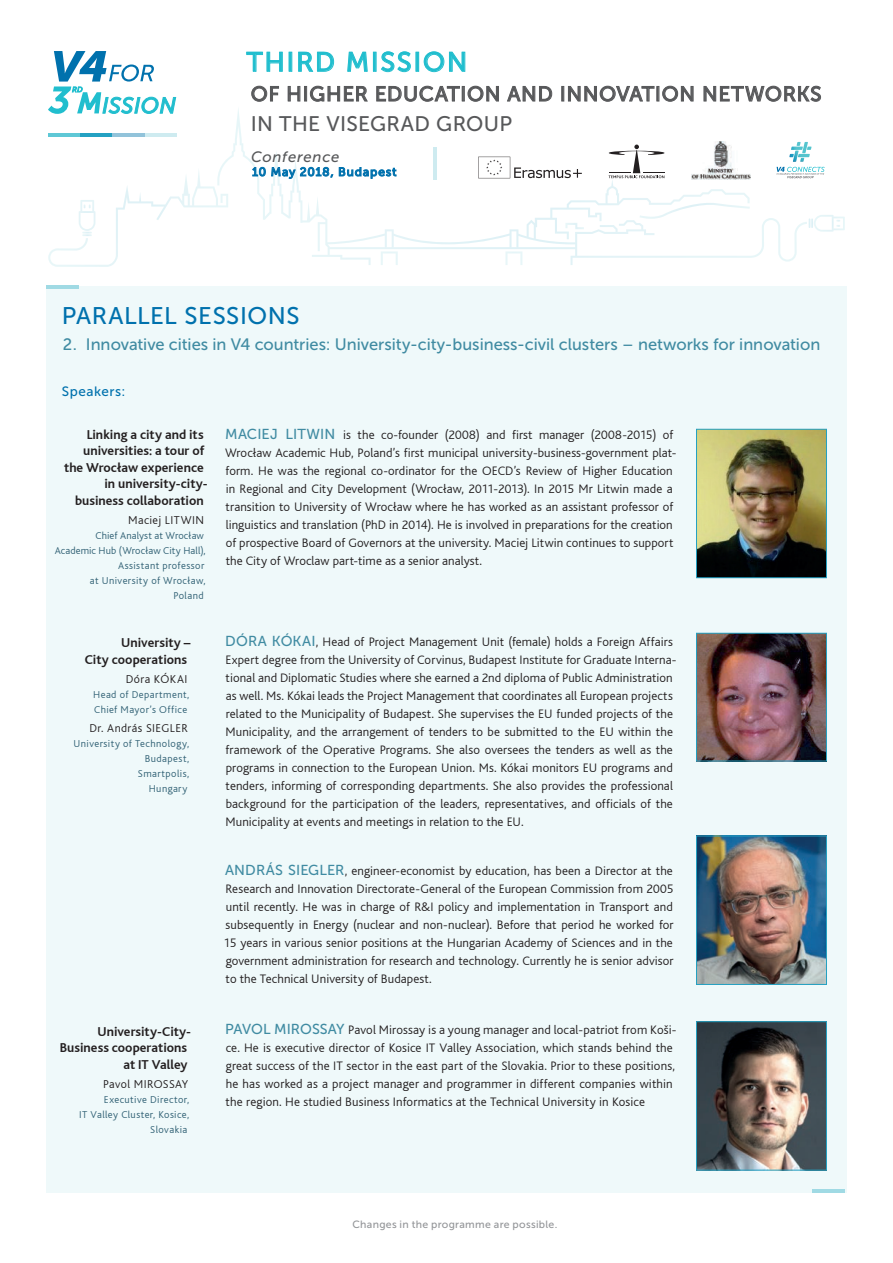
<style>
.page{position:relative;width:893px;height:1263px;background:#fff}
.page>*{position:absolute;margin:0;border:0;box-sizing:border-box;transform-origin:0 0}
.t1{font:27px "Museo Sans 500";letter-spacing:.06em;color:#21bece}
.t2{font:24px "Museo Sans 500";letter-spacing:.025em;color:#0071ad}
.t3{font:21px "Museo Sans 500";letter-spacing:.015em;color:#57585a}
.t4{font:20.7px "Museo Sans 500";letter-spacing:.035em;color:#57585a}
.t5{font:16.5px "Museo Sans 500";color:#408ba2}
.t6{font:italic 15px "Museo Sans 500";letter-spacing:.05em;color:#57585a}
.t7{font:13.5px/16.5px "Bliss Bold HU";color:#231f20;text-align:right}
.t8{font:13.5px "Museo Sans 500";letter-spacing:.04em;color:#0071ad}
.t9{font:300 12.9px/18px "Bliss CE";letter-spacing:.005em;color:#231f20}
.t10{font:300 12px "Bliss CE";letter-spacing:.04em;color:#231f20}
.t11{font:12px "Museo Sans 500";letter-spacing:.075em;color:#0071ad}
.t12{font:300 10.5px/15px "Bliss CE";letter-spacing:.04em;color:#306074;text-align:right}
.t13{font:10.5px "Museo Sans 500";letter-spacing:.03em;color:#939598}
.s1{font-family:"Museo Sans 500";font-weight:400;font-size:14.4px;color:#408ba2}
</style>
<div class="page">
<div style="left:46px;top:286px;width:800px;height:906px;background:#eff9fa"></div>
<img style="left:698px;top:431px;width:127px;height:145px">
<div style="left:696px;top:429px;width:131px;height:149px;border:1px solid #24a1c2"></div>
<img style="left:698px;top:838px;width:127px;height:145px">
<div style="left:696px;top:836px;width:131px;height:149px;border:1px solid #24a1c2"></div>
<img style="left:698px;top:1023px;width:127px;height:145px">
<div style="left:696px;top:1021px;width:131px;height:149px;border:1px solid #24a1c2"></div>
<img style="left:698px;top:635px;width:127px;height:124px">
<div style="left:696px;top:633px;width:131px;height:128px;border:1px solid #24a1c2"></div>
<hr style="left:46px;top:286px;width:32px;height:3px;background:#a0dae4">
<hr style="left:813px;top:1189px;width:32px;height:3px;background:#a0dae4">
<hr style="left:48px;top:133px;width:32px;height:4px;background:#5fc8d6">
<hr style="left:80px;top:133px;width:32px;height:4px;background:#24a1c2">
<hr style="left:144px;top:133px;width:32px;height:4px;background:#ceebf0">
<hr style="left:112px;top:133px;width:32px;height:4px;background:#92c3da">
<svg style="left:246px;top:51px;width:37px;height:21px"></svg>
<svg style="left:298px;top:51px;width:36px;height:21px"></svg>
<svg style="left:347px;top:51px;width:21px;height:21px"></svg>
<div style="left:373px;top:52px;width:4px;height:20px;border:1px solid #21bece"></div>
<svg style="left:381px;top:51px;width:30px;height:21px"></svg>
<div style="left:416px;top:52px;width:3px;height:20px;border:1px solid #21bece"></div>
<svg style="left:423px;top:51px;width:43px;height:21px"></svg>
<svg style="left:251px;top:85px;width:28px;height:17px"></svg>
<svg style="left:287px;top:86px;width:14px;height:16px"></svg>
<div style="left:304px;top:86px;width:3px;height:16px;border:1px solid #57585a"></div>
<svg style="left:309px;top:85px;width:59px;height:17px"></svg>
<svg style="left:376px;top:85px;width:84px;height:17px"></svg>
<div style="left:462px;top:86px;width:3px;height:16px;border:1px solid #57585a"></div>
<svg style="left:467px;top:85px;width:32px;height:17px"></svg>
<svg style="left:507px;top:86px;width:46px;height:16px"></svg>
<div style="left:561px;top:86px;width:3px;height:16px;border:1px solid #57585a"></div>
<svg style="left:568px;top:85px;width:87px;height:17px"></svg>
<svg style="left:662px;top:85px;width:32px;height:17px"></svg>
<svg style="left:703px;top:85px;width:118px;height:17px"></svg>
<svg style="left:798px;top:167px;width:27px;height:11px"></svg>
<img style="left:798px;top:142px;width:13px;height:20px">
<svg style="left:48px;top:51px;width:129px;height:63px"></svg>
<svg style="left:809px;top:215px;width:36px;height:17px"></svg>
<svg style="left:220px;top:108px;width:578px;height:157px"></svg>
<svg style="left:48px;top:168px;width:180px;height:99px"></svg>
<h1 class="t1" style="left:247px;top:47px;width:222px">THIRD MISSION</h1>
<h3 class="t4" style="left:251px;top:83px;width:572px">OF HIGHER EDUCATION AND INNOVATION NETWORKS</h3>
<h3 class="t3" style="left:251px;top:112px;width:263px">IN THE VISEGRAD GROUP</h3>
<p class="t6" style="left:251px;top:148px;width:90px">Conference</p>
<p class="t11" style="left:252px;top:165px;width:146px">10 May 2018, Budapest</p>
<h2 class="t2" style="left:62px;top:303px;width:239px">PARALLEL SESSIONS</h2>
<p class="t5" style="left:63px;top:336px;width:759px">2. Innovative cities in V4 countries: University-city-business-civil clusters – networks for innovation</p>
<p class="t8" style="left:62px;top:384px;width:65px">Speakers:</p>
<p class="t7" style="left:64px;top:426px;width:145px">Linking a city and its universities: a tour of the Wrocław experience in university-city&shy;business collaboration</p>
<p class="t10" style="left:128px;top:513px;width:77px">Maciej LITWIN</p>
<p class="t12" style="left:55px;top:528px;width:153px">Chief Analyst at Wrocław<br>Academic Hub (Wrocław City Hall),<br>Assistant professor<br>at University of Wrocław,<br>Poland</p>
<p class="t7" style="left:85px;top:634px;width:107px">University –<br>City cooperations</p>
<p class="t10" style="left:126px;top:672px;width:63px">Dóra KÓKAI</p>
<p class="t12" style="left:93px;top:687px;width:97px;text-align:left">Head of Department,<br>Chief Mayor’s Office</p>
<p class="t10" style="left:89px;top:721px;width:100px">Dr. András SIEGLER</p>
<p class="t12" style="left:74px;top:736px;width:117px">University of Technology,<br>Budapest,<br>Smartpolis,<br>Hungary</p>
<p class="t7" style="left:60px;top:1023px;width:133px">University-City-<br>Business cooperations at IT Valley</p>
<p class="t10" style="left:103px;top:1077px;width:87px">Pavol MIROSSAY</p>
<p class="t12" style="left:79px;top:1092px;width:111px">Executive Director,<br>IT Valley Cluster, Kosice,<br>Slovakia</p>
<p class="t9" style="left:225px;top:426px;width:453px"><span class="s1">MACIEJ LITWIN</span> is the co-founder (2008) and first manager (2008-2015) of Wrocław Academic Hub, Poland’s first municipal university-business-government plat&shy;form. He was the regional co-ordinator for the OECD’s Review of Higher Education in Regional and City Development (Wrocław, 2011-2013). In 2015 Mr Litwin made a transition to University of Wrocław where he has worked as an assistant professor of linguistics and translation (PhD in 2014). He is involved in preparations for the creation of prospective Board of Governors at the university. Maciej Litwin continues to support the City of Wroclaw part-time as a senior analyst.</p>
<p class="t9" style="left:225px;top:632px;width:453px"><span class="s1">DÓRA KÓKAI</span>, Head of Project Management Unit (female) holds a Foreign Affairs Expert degree from the University of Corvinus, Budapest Institute for Graduate Interna&shy;tional and Diplomatic Studies where she earned a 2nd diploma of Public Administration as well. Ms. Kókai leads the Project Management that coordinates all European projects related to the Municipality of Budapest. She supervises the EU funded projects of the Municipality, and the arrangement of tenders to be submitted to the EU within the framework of the Operative Programs. She also oversees the tenders as well as the programs in connection to the European Union. Ms. Kókai monitors EU programs and tenders, informing of corresponding departments. She also provides the professional background for the participation of the leaders, representatives, and officials of the Municipality at events and meetings in relation to the EU.</p>
<p class="t9" style="left:224px;top:861px;width:451px;text-align:justify"><span class="s1">ANDRÁS SIEGLER</span>, engineer-economist by education, has been a Director at the Research and Innovation Directorate-General of the European Commission from 2005 until recently. He was in charge of R&amp;I policy and implementation in Transport and subsequently in Energy (nuclear and non-nuclear). Before that period he worked for 15 years in various senior positions at the Hungarian Academy of Sciences and in the government administration for research and technology. Currently he is senior advisor to the Technical University of Budapest.</p>
<p class="t9" style="left:225px;top:1021px;width:453px"><span class="s1">PAVOL MIROSSAY</span> Pavol Mirossay is a young manager and local-patriot from Koši&shy;ce. He is executive director of Kosice IT Valley Association, which stands behind the great success of the IT sector in the east part of the Slovakia. Prior to these positions, he has worked as a project manager and programmer in different companies within the region. He studied Business Informatics at the Technical University in Kosice</p>
<p class="t13" style="left:352px;top:1219px;width:206px">Changes in the programme are possible.</p>
</div>
